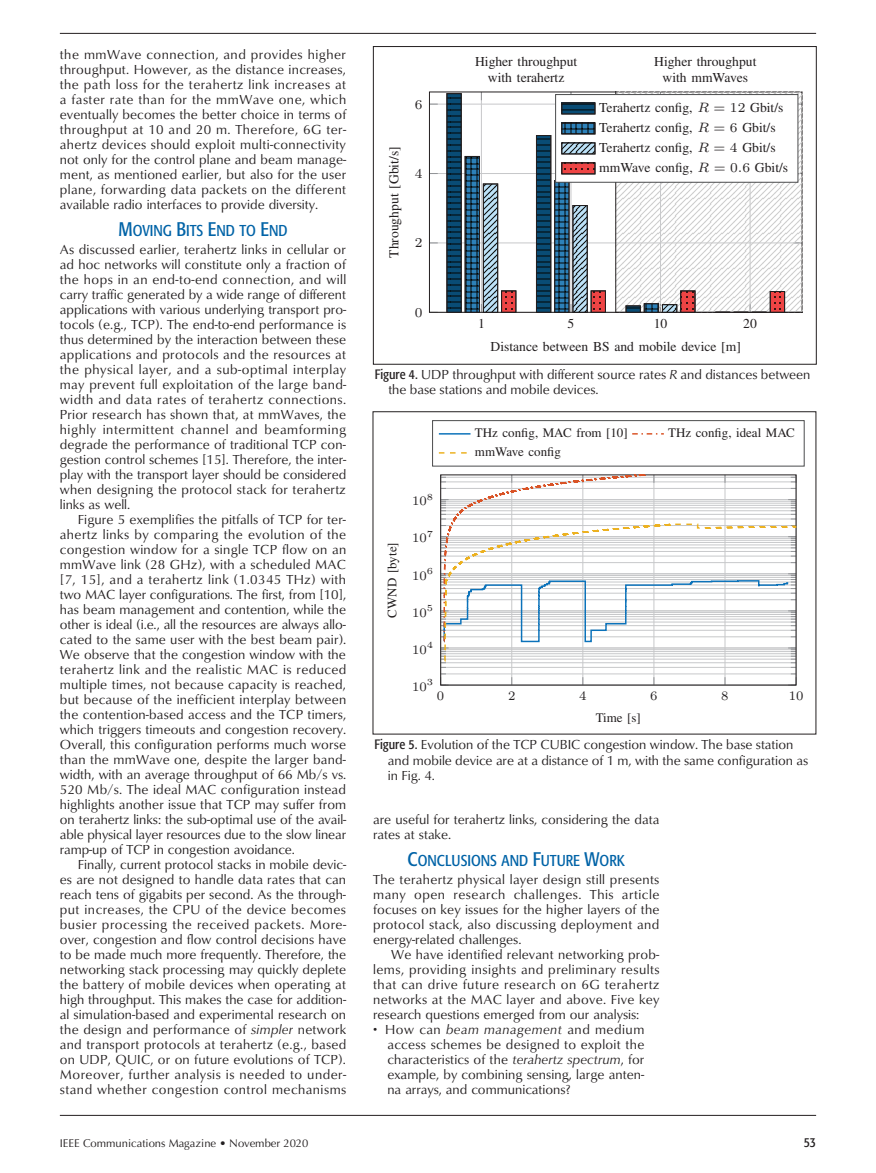
<style>
.page{position:relative;width:876px;height:1173px;background:#fff}
.page>*{position:absolute;margin:0;border:0;box-sizing:border-box;transform-origin:0 0}
.t1{font:15.6px "Formata Condensed SC800";color:#0163a7}
.t2{font:13.65px/20px "Nimbus Rom No 9 L";color:#231f20;text-align:center}
.t3{font:13.65px "CMR7";color:#231f20}
.t4{font:13.5px/15px "Classico URW";color:#231f20;text-align:justify}
.t5{font:13.5px "Formata Condensed SC800";color:#231f20}
.t6{font:12.9px "Nimbus Rom No 9 L";color:#231f20}
.t7{font:12.9px "CMR7";color:#231f20}
.t8{font:11.25px "Optima";color:#231f20}
.s1{font-size:19.5px}
.s2{font-style:italic}
.s3{font-family:"CMMI7"}
.s4{font-family:"CMR7"}
.s5{font-family:"Formata";font-stretch:condensed}
</style>
<div class="page">
<hr style="left:60px;top:33px;width:756px;height:1px;background:#231f20">
<hr style="left:60px;top:1115px;width:756px;height:1px;background:#231f20">
<hr style="left:429px;top:242px;width:373px;height:1px;background:#c7c8ca">
<hr style="left:429px;top:173px;width:373px;height:1px;background:#c7c8ca">
<hr style="left:429px;top:104px;width:373px;height:1px;background:#c7c8ca">
<svg style="left:615px;top:92px;width:187px;height:220px"></svg>
<svg style="left:446px;top:93px;width:284px;height:219px"></svg>
<svg style="left:464px;top:156px;width:91px;height:156px"></svg>
<svg style="left:481px;top:183px;width:304px;height:129px"></svg>
<div style="left:555px;top:95px;width:243px;height:87px;background:#fff"></div>
<div style="left:555px;top:94px;width:243px;height:89px;border:1px solid #4b4c4d"></div>
<svg style="left:563px;top:105px;width:30px;height:7px"></svg>
<div style="left:561px;top:103px;width:34px;height:11px;border:1px solid #231f20"></div>
<svg style="left:563px;top:124px;width:30px;height:8px"></svg>
<div style="left:561px;top:122px;width:34px;height:12px;border:1px solid #231f20"></div>
<svg style="left:563px;top:144px;width:30px;height:8px"></svg>
<div style="left:561px;top:142px;width:34px;height:12px;border:1px solid #231f20"></div>
<svg style="left:563px;top:164px;width:30px;height:8px"></svg>
<div style="left:561px;top:162px;width:34px;height:12px;border:1px solid #231f20"></div>
<div style="left:373px;top:46px;width:443px;height:318px;border:1px solid #231f20"></div>
<svg style="left:440px;top:475px;width:357px;height:211px"></svg>
<svg style="left:443px;top:523px;width:353px;height:139px"></svg>
<div style="left:432px;top:420px;width:372px;height:46px;border:1px solid #4b4c4d"></div>
<hr style="left:439px;top:433px;width:31px;height:1px;background:#0b72ba">
<svg style="left:632px;top:433px;width:32px;height:1px"></svg>
<svg style="left:439px;top:452px;width:28px;height:2px"></svg>
<p class="t4" style="left:60px;top:46px;width:288px">the mmWave connection, and provides higher throughput. However, as the distance increases, the path loss for the terahertz link increases at a faster rate than for the mmWave one, which eventually becomes the better choice in terms of throughput at 10 and 20 m. Therefore, 6G ter&shy;ahertz devices should exploit multi-connectivity not only for the control plane and beam manage&shy;ment, as mentioned earlier, but also for the user plane, forwarding data packets on the different available radio interfaces to provide diversity.</p>
<p class="t1" style="left:118px;top:221px;width:170px"><span class="s1">M</span>OVING <span class="s1">B</span>ITS <span class="s1">E</span>ND TO <span class="s1">E</span>ND</p>
<p class="t4" style="left:60px;top:241px;width:288px">As discussed earlier, terahertz links in cellular or ad hoc networks will constitute only a fraction of the hops in an end-to-end connection, and will carry traffic generated by a wide range of different applications with various underlying transport pro&shy;tocols (e.g., TCP). The end-to-end performance is thus determined by the interaction between these applications and protocols and the resources at the physical layer, and a sub-optimal interplay may prevent full exploitation of the large band&shy;width and data rates of terahertz connections.<br>Prior research has shown that, at mmWaves, the highly intermittent channel and beamforming degrade the performance of traditional TCP con&shy;gestion control schemes [15]. Therefore, the inter&shy;play with the transport layer should be considered when designing the protocol stack for terahertz links as well.</p>
<p class="t4" style="left:60px;top:511px;width:288px;text-indent:18px">Figure 5 exemplifies the pitfalls of TCP for ter&shy;ahertz links by comparing the evolution of the congestion window for a single TCP flow on an mmWave link (28 GHz), with a scheduled MAC [7, 15], and a terahertz link (1.0345 THz) with two MAC layer configurations. The first, from [10], has beam management and contention, while the other is ideal (i.e., all the resources are always allo&shy;cated to the same user with the best beam pair).<br>We observe that the congestion window with the terahertz link and the realistic MAC is reduced multiple times, not because capacity is reached, but because of the inefficient interplay between the contention-based access and the TCP timers, which triggers timeouts and congestion recovery.<br>Overall, this configuration performs much worse than the mmWave one, despite the larger band&shy;width, with an average throughput of 66 Mb/s vs.<br>520 Mb/s. The ideal MAC configuration instead highlights another issue that TCP may suffer from on terahertz links: the sub-optimal use of the avail&shy;able physical layer resources due to the slow linear ramp-up of TCP in congestion avoidance.</p>
<p class="t4" style="left:60px;top:856px;width:288px;text-indent:18px">Finally, current protocol stacks in mobile devic&shy;es are not designed to handle data rates that can reach tens of gigabits per second. As the through&shy;put increases, the CPU of the device becomes busier processing the received packets. More&shy;over, congestion and flow control decisions have to be made much more frequently. Therefore, the networking stack processing may quickly deplete the battery of mobile devices when operating at high throughput. This makes the case for addition&shy;al simulation-based and experimental research on the design and performance of <span class="s2">simpler</span> network and transport protocols at terahertz (e.g., based on UDP, QUIC, or on future evolutions of TCP).<br>Moreover, further analysis is needed to under&shy;stand whether congestion control mechanisms</p>
<p class="t3" style="left:415px;top:98px;width:9px">6</p>
<p class="t2" style="left:384px;top:258px;width:113px;rotate:-90deg">Throughput [Gbit/s]</p>
<p class="t3" style="left:415px;top:168px;width:9px">4</p>
<p class="t3" style="left:415px;top:237px;width:9px">2</p>
<p class="t3" style="left:415px;top:306px;width:9px">0</p>
<p class="t2" style="left:475px;top:54px;width:104px;line-height:15.6px">Higher throughput with terahertz</p>
<p class="t2" style="left:654px;top:54px;width:104px;line-height:15.6px">Higher throughput with mmWaves</p>
<p class="t2" style="left:599px;top:97px;width:190px;text-align:left">Terahertz config, <span class="s3">R</span> <span class="s4">= 12</span> Gbit/s<br>Terahertz config, <span class="s3">R</span> <span class="s4">= 6</span> Gbit/s<br>Terahertz config, <span class="s3">R</span> <span class="s4">= 4</span> Gbit/s mmWave config, <span class="s3">R</span> <span class="s4">= 0</span><span class="s3">.</span><span class="s4">6</span> Gbit/s</p>
<p class="t2" style="left:478px;top:314px;width:8px">1</p>
<p class="t2" style="left:567px;top:314px;width:8px">5</p>
<p class="t2" style="left:654px;top:314px;width:15px">10</p>
<p class="t2" style="left:743px;top:314px;width:15px">20</p>
<p class="t2" style="left:490px;top:337px;width:252px">Distance between BS and mobile device [m]</p>
<p class="t4" style="left:388px;top:367px;width:424px;text-indent:-14px"><span class="s5">Figure 4.</span> UDP throughput with different source rates <span class="s2">R</span> and distances between the base stations and mobile devices.</p>
<p class="t6" style="left:385px;top:617px;width:77px;rotate:-90deg">CWND [byte]</p>
<p class="t7" style="left:412px;top:496px;width:23px">10<sup>8</sup></p>
<p class="t7" style="left:412px;top:533px;width:23px">10<sup>7</sup></p>
<p class="t7" style="left:412px;top:570px;width:23px">10<sup>6</sup></p>
<p class="t7" style="left:412px;top:607px;width:23px">10<sup>5</sup></p>
<p class="t7" style="left:412px;top:644px;width:23px">10<sup>4</sup></p>
<p class="t6" style="left:475px;top:425px;width:154px">THz config, MAC from [10]</p>
<p class="t6" style="left:668px;top:425px;width:128px">THz config, ideal MAC</p>
<p class="t6" style="left:475px;top:444px;width:87px">mmWave config</p>
<p class="t7" style="left:412px;top:681px;width:23px">10<sup>3</sup></p>
<p class="t7" style="left:437px;top:690px;width:9px">0</p>
<p class="t7" style="left:508px;top:690px;width:9px">2</p>
<p class="t7" style="left:579px;top:690px;width:9px">4</p>
<p class="t7" style="left:650px;top:690px;width:9px">6</p>
<p class="t7" style="left:721px;top:690px;width:9px">8</p>
<p class="t7" style="left:788px;top:690px;width:16px">10</p>
<p class="t6" style="left:596px;top:709px;width:47px">Time [s]</p>
<p class="t4" style="left:388px;top:736px;width:422px;line-height:15.6px;text-align:left;text-indent:-14px"><span class="s5">Figure 5.</span> Evolution of the TCP CUBIC congestion window. The base station and mobile device are at a distance of 1 m, with the same configuration as in Fig. 4.</p>
<p class="t4" style="left:373px;top:811px;width:288px">are useful for terahertz links, considering the data rates at stake.</p>
<p class="t1" style="left:408px;top:851px;width:219px"><span class="s1">C</span>ONCLUSIONS AND <span class="s1">F</span>UTURE <span class="s1">W</span>ORK</p>
<p class="t4" style="left:373px;top:871px;width:288px">The terahertz physical layer design still presents many open research challenges. This article focuses on key issues for the higher layers of the protocol stack, also discussing deployment and energy-related challenges.</p>
<p class="t4" style="left:373px;top:946px;width:288px;text-indent:18px">We have identified relevant networking prob&shy;lems, providing insights and preliminary results that can drive future research on 6G terahertz networks at the MAC layer and above. Five key research questions emerged from our analysis:</p>
<p class="t4" style="left:387px;top:1021px;width:258px;text-indent:-14px">• How can <span class="s2">beam management</span> and medium access schemes be designed to exploit the characteristics of the <span class="s2">terahertz spectrum</span>, for example, by combining sensing, large anten&shy;na arrays, and communications?</p>
<p class="t8" style="left:60px;top:1136px;width:250px">IEEE Communications Magazine • November 2020</p>
<p class="t5" style="left:803px;top:1134px;width:14px">53</p>
</div>
